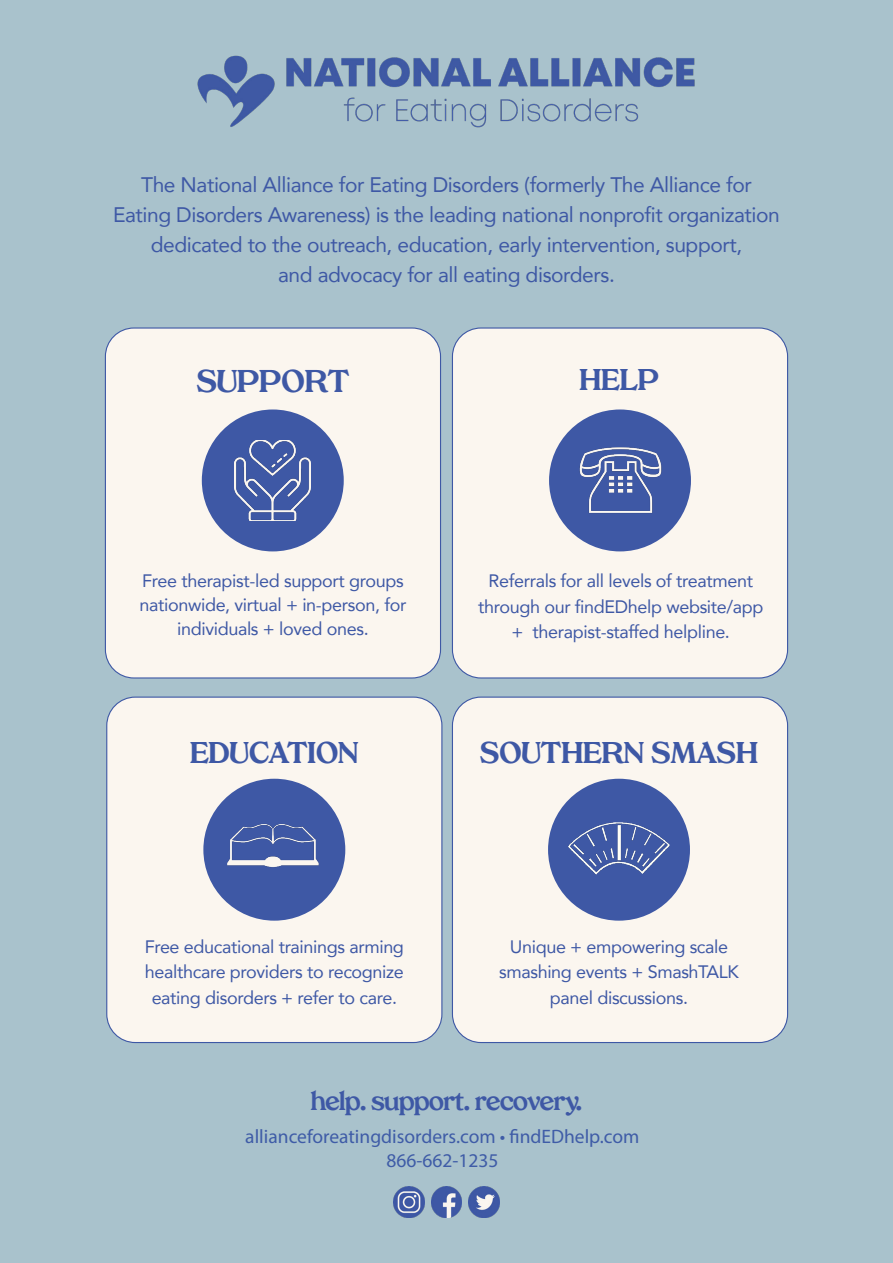
<style>
.page{position:relative;width:893px;height:1263px;background:#a9c2cc}
.page>*{position:absolute;margin:0;border:0;box-sizing:border-box;transform-origin:0 0}
.t1{font:700 31.5px "Tropiline";letter-spacing:-.02em;color:#3e58a5}
.t2{font:700 30px "Tropiline";letter-spacing:-.02em;color:#3e58a5}
.t3{font:700 25.5px "Tropiline";letter-spacing:-.04em;color:#3e58a5}
.t4{font:21px/30px "Avenir";letter-spacing:-.02em;color:#3e58a5;text-align:center}
.t5{font:19.5px "Myriad Pro";color:#3f5ca7}
.t6{font:18px/25.5px "Avenir";letter-spacing:-.02em;color:#3e58a5;text-align:center}
</style>
<div class="page">
<img style="left:468px;top:1187px;width:31px;height:30px">
<img style="left:431px;top:1187px;width:31px;height:30px">
<img style="left:394px;top:1187px;width:31px;height:30px">
<img style="left:197px;top:55px;width:498px;height:73px">
<div style="left:107px;top:697px;width:335px;height:345px;background:#fbf6ef;border-radius:28px"></div>
<div style="left:106px;top:696px;width:336px;height:347px;border:1px solid #3e58a5;border-radius:28px"></div>
<div style="left:452px;top:697px;width:336px;height:345px;background:#fbf6ef;border-radius:28px"></div>
<div style="left:452px;top:696px;width:336px;height:347px;border:1px solid #3e58a5;border-radius:28px"></div>
<div style="left:105px;top:328px;width:335px;height:350px;background:#fbf6ef;border-radius:28px"></div>
<div style="left:105px;top:327px;width:336px;height:351px;border:1px solid #3e58a5;border-radius:28px"></div>
<div style="left:452px;top:328px;width:336px;height:350px;background:#fbf6ef;border-radius:28px"></div>
<div style="left:452px;top:327px;width:336px;height:351px;border:1px solid #3e58a5;border-radius:28px"></div>
<div style="left:202px;top:409px;width:142px;height:142px;background:#3e58a5;border-radius:50%"></div>
<img style="left:235px;top:440px;width:76px;height:81px">
<div style="left:549px;top:409px;width:142px;height:142px;background:#3e58a5;border-radius:50%"></div>
<img style="left:579px;top:447px;width:83px;height:66px">
<div style="left:203px;top:779px;width:142px;height:142px;background:#3e58a5;border-radius:50%"></div>
<img style="left:224px;top:790px;width:99px;height:78px">
<div style="left:548px;top:779px;width:142px;height:142px;background:#3e58a5;border-radius:50%"></div>
<img style="left:568px;top:822px;width:102px;height:53px">
<p class="t4" style="left:113px;top:169px;width:668px">The National Alliance for Eating Disorders (formerly The Alliance for<br>Eating Disorders Awareness) is the leading national nonprofit organization dedicated to the outreach, education, early intervention, support,</p>
<p class="t4" style="left:278px;top:259px;width:338px">and advocacy for all eating disorders.</p>
<p class="t1" style="left:196px;top:362px;width:155px">SUPPORT</p>
<p class="t2" style="left:579px;top:362px;width:81px">HELP</p>
<p class="t6" style="left:140px;top:568px;width:268px;line-height:24px">Free therapist-led support groups nationwide, virtual + in-person, for individuals + loved ones.</p>
<p class="t2" style="left:190px;top:735px;width:171px">EDUCATION</p>
<p class="t6" style="left:145px;top:933px;width:261px">Free educational trainings arming healthcare providers to recognize eating disorders + refer to care.</p>
<p class="t6" style="left:478px;top:568px;width:287px">Referrals for all levels of treatment through our findEDhelp website/app + therapist-staffed helpline.</p>
<p class="t2" style="left:480px;top:735px;width:280px">SOUTHERN SMASH</p>
<p class="t6" style="left:499px;top:933px;width:241px">Unique + empowering scale smashing events + SmashTALK</p>
<p class="t6" style="left:550px;top:984px;width:140px">panel discussions.</p>
<p class="t3" style="left:311px;top:1086px;width:273px">help. support. recovery.</p>
<p class="t5" style="left:245px;top:1125px;width:396px">allianceforeatingdisorders.com • findEDhelp.com</p>
<p class="t5" style="left:386px;top:1149px;width:114px">866-662-1235</p>
</div>
